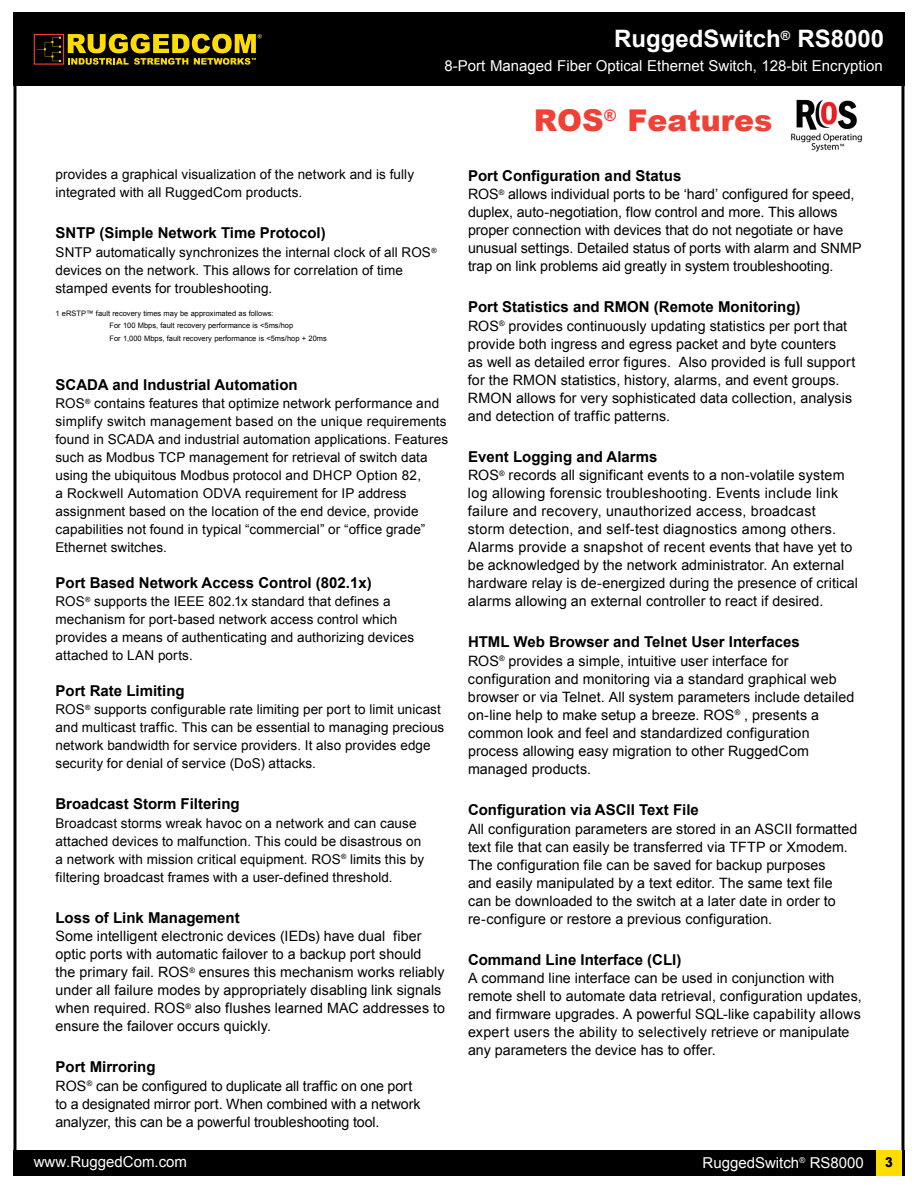
<style>
.page{position:relative;width:918px;height:1188px;background:#fff}
.page>*{position:absolute;margin:0;border:0;box-sizing:border-box;transform-origin:0 0}
.t1{font:900 30px "Arial";color:#ef4135}
.t2{font:700 24px "Arial";color:#fff}
.t3{font:700 15px "Arial";color:#000}
.t4{font:15px "Arial";color:#fff}
.t5{font:14.25px/18px "Arial";letter-spacing:.005em;color:#000}
.t6{font:13.5px/18px "Arial";letter-spacing:.01em;color:#000}
.t7{font:900 13.5px "Arial";color:#000;scale:.85 1}
.t8{font:7.5px/12.5px "Arial";color:#000}
</style>
<div class="page">
<div style="left:13px;top:1150px;width:891px;height:25px;background:#000"></div>
<div style="left:876px;top:1150px;width:26px;height:25px;background:#fd0"></div>
<div style="left:13px;top:12px;width:891px;height:74px;background:#000"></div>
<svg style="left:37px;top:37px;width:24px;height:25px"></svg>
<div style="left:34px;top:34px;width:30px;height:31px;border:1px solid #ef3e33"></div>
<svg style="left:68px;top:34px;width:194px;height:31px"></svg>
<img style="left:791px;top:99px;width:71px;height:53px">
<h2 class="t2" style="left:614px;top:23px;width:272px">RuggedSwitch<sup>®</sup> RS8000</h2>
<p class="t4" style="left:445px;top:56px;width:440px">8-Port Managed Fiber Optical Ethernet Switch, 128-bit Encryption</p>
<p class="t6" style="left:56px;top:166px;width:360px">provides a graphical visualization of the network and is fully integrated with all RuggedCom products.</p>
<p class="t3" style="left:56px;top:223px;width:272px">SNTP (Simple Network Time Protocol)</p>
<p class="t6" style="left:56px;top:243px;width:383px">SNTP automatically synchronizes the internal clock of all ROS<sup>® </sup>devices on the network. This allows for correlation of time stamped events for troubleshooting.</p>
<p class="t8" style="left:110px;top:307px;width:219px;text-indent:-54px">1 eRSTP™ fault recovery times may be approximated as follows:<br>For 100 Mbps, fault recovery performance is &lt;5ms/hop<br>For 1,000 Mbps, fault recovery performance is &lt;5ms/hop + 20ms</p>
<p class="t3" style="left:56px;top:374px;width:244px">SCADA and Industrial Automation</p>
<p class="t6" style="left:56px;top:395px;width:394px">ROS<sup>®</sup> contains features that optimize network performance and simplify switch management based on the unique requirements found in SCADA and industrial automation applications. Features such as Modbus TCP management for retrieval of switch data using the ubiquitous Modbus protocol and DHCP Option 82,<br>a Rockwell Automation ODVA requirement for IP address assignment based on the location of the end device, provide capabilities not found in typical “commercial” or “office grade” Ethernet switches.</p>
<p class="t3" style="left:56px;top:573px;width:318px">Port Based Network Access Control (802.1x)</p>
<p class="t6" style="left:56px;top:593px;width:360px">ROS<sup>®</sup> supports the IEEE 802.1x standard that defines a mechanism for port-based network access control which provides a means of authenticating and authorizing devices attached to LAN ports.</p>
<p class="t3" style="left:56px;top:681px;width:131px">Port Rate Limiting</p>
<p class="t6" style="left:56px;top:701px;width:390px">ROS<sup>®</sup> supports configurable rate limiting per port to limit unicast and multicast traffic. This can be essential to managing precious network bandwidth for service providers. It also provides edge security for denial of service (DoS) attacks.</p>
<p class="t3" style="left:56px;top:794px;width:186px">Broadcast Storm Filtering</p>
<p class="t6" style="left:55px;top:814px;width:370px">Broadcast storms wreak havoc on a network and can cause attached devices to malfunction. This could be disastrous on a network with mission critical equipment. ROS<sup>®</sup> limits this by filtering broadcast frames with a user-defined threshold.</p>
<p class="t3" style="left:56px;top:908px;width:186px">Loss of Link Management</p>
<p class="t5" style="left:55px;top:928px;width:391px">Some intelligent electronic devices (IEDs) have dual fiber optic ports with automatic failover to a backup port should the primary fail. ROS<sup>®</sup> ensures this mechanism works reliably under all failure modes by appropriately disabling link signals when required. ROS<sup>®</sup> also flushes learned MAC addresses to ensure the failover occurs quickly.</p>
<p class="t3" style="left:56px;top:1057px;width:102px">Port Mirroring</p>
<p class="t5" style="left:55px;top:1077px;width:367px">ROS<sup>®</sup> can be configured to duplicate all traffic on one port to a designated mirror port. When combined with a network analyzer, this can be a powerful troubleshooting tool.</p>
<h1 class="t1" style="left:534px;top:99px;width:240px">ROS<sup>®</sup> Features</h1>
<p class="t3" style="left:468px;top:165px;width:215px">Port Configuration and Status</p>
<p class="t5" style="left:468px;top:185px;width:395px">ROS<sup>®</sup> allows individual ports to be ‘hard’ configured for speed, duplex, auto-negotiation, flow control and more. This allows proper connection with devices that do not negotiate or have unusual settings. Detailed status of ports with alarm and SNMP trap on link problems aid greatly in system troubleshooting.</p>
<p class="t3" style="left:468px;top:297px;width:334px">Port Statistics and RMON (Remote Monitoring)</p>
<p class="t5" style="left:468px;top:317px;width:389px">ROS<sup>®</sup> provides continuously updating statistics per port that provide both ingress and egress packet and byte counters<br>as well as detailed error figures. Also provided is full support for the RMON statistics, history, alarms, and event groups.<br>RMON allows for very sophisticated data collection, analysis and detection of traffic patterns.</p>
<p class="t3" style="left:468px;top:447px;width:191px">Event Logging and Alarms</p>
<p class="t5" style="left:468px;top:467px;width:391px">ROS<sup>®</sup> records all significant events to a non-volatile system log allowing forensic troubleshooting. Events include link failure and recovery, unauthorized access, broadcast<br>storm detection, and self-test diagnostics among others.<br>Alarms provide a snapshot of recent events that have yet to be acknowledged by the network administrator. An external hardware relay is de-energized during the presence of critical alarms allowing an external controller to react if desired.</p>
<p class="t3" style="left:468px;top:632px;width:333px">HTML Web Browser and Telnet User Interfaces</p>
<p class="t5" style="left:468px;top:652px;width:388px">ROS<sup>®</sup> provides a simple, intuitive user interface for configuration and monitoring via a standard graphical web browser or via Telnet. All system parameters include detailed on-line help to make setup a breeze. ROS<sup>®</sup> , presents a common look and feel and standardized configuration process allowing easy migration to other RuggedCom managed products.</p>
<p class="t3" style="left:468px;top:800px;width:232px">Configuration via ASCII Text File</p>
<p class="t5" style="left:468px;top:820px;width:391px">All configuration parameters are stored in an ASCII formatted text file that can easily be transferred via TFTP or Xmodem.<br>The configuration file can be saved for backup purposes<br>and easily manipulated by a text editor. The same text file can be downloaded to the switch at a later date in order to re-configure or restore a previous configuration.</p>
<p class="t3" style="left:468px;top:950px;width:215px">Command Line Interface (CLI)</p>
<p class="t5" style="left:468px;top:970px;width:395px">A command line interface can be used in conjunction with remote shell to automate data retrieval, configuration updates, and firmware upgrades. A powerful SQL-like capability allows expert users the ability to selectively retrieve or manipulate any parameters the device has to offer.</p>
<p class="t4" style="left:34px;top:1152px;width:155px">www.RuggedCom.com</p>
<p class="t4" style="left:703px;top:1153px;width:163px">RuggedSwitch<sup>®</sup> RS8000</p>
<p class="t7" style="left:885px;top:1153px;width:11px">3</p>
</div>
